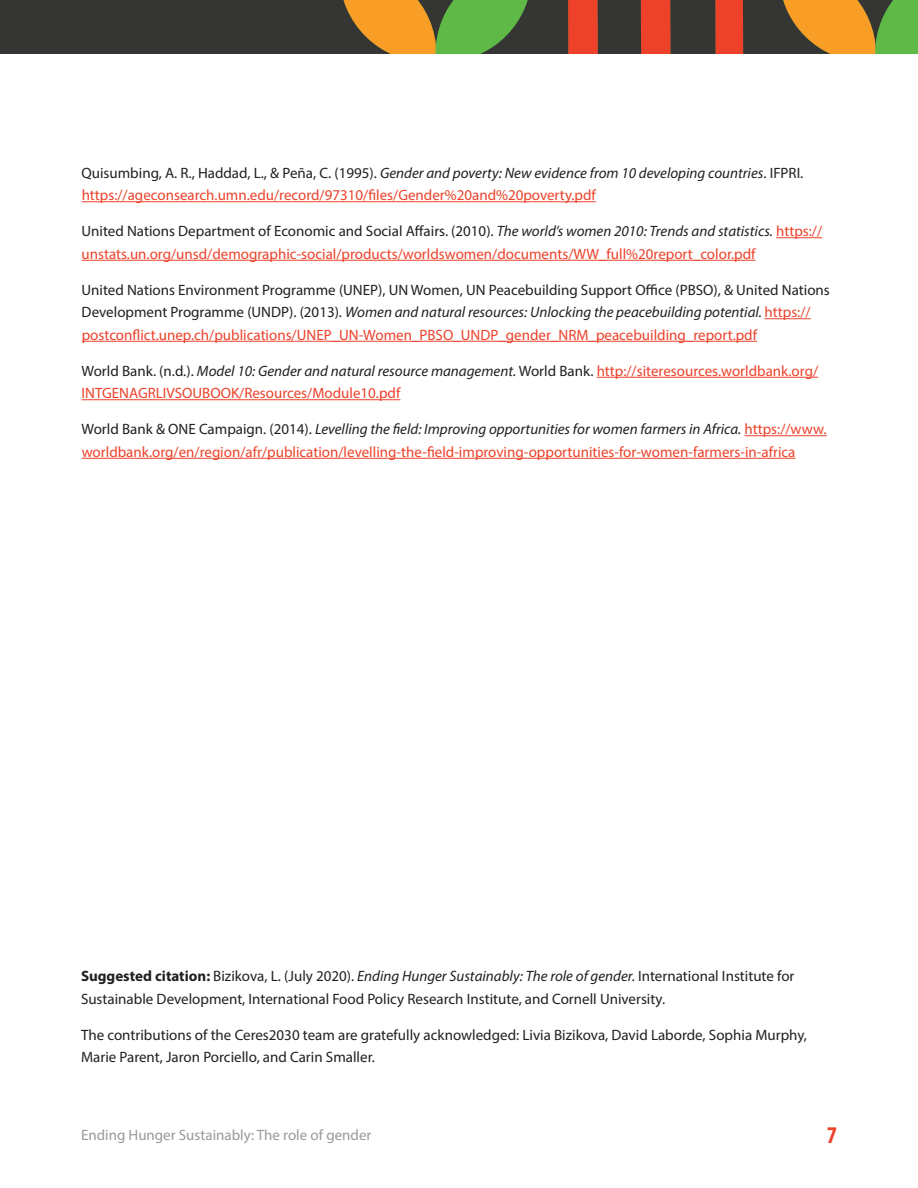
<style>
.page{position:relative;width:918px;height:1188px;background:#fff}
.page>*{position:absolute;margin:0;border:0;box-sizing:border-box;transform-origin:0 0}
.t1{font:700 condensed 24px "Myriad Pro";color:#ed412a}
.Body{font:15px/22.5px "Myriad Pro";color:#ed412a}
.Body-2{font:15px/22.5px "Myriad Pro";color:#231f20}
.t2{font:15px "Myriad Pro";color:#999}
.s1{color:#231f20}
.s2{font-style:italic;color:#231f20}
.s3{font-style:italic}
.s4{color:#ed412a}
.s5{font-weight:700}
</style>
<div class="page">
<div style="left:0;top:0;width:918px;height:54px;background:#353634"></div>
<svg style="left:783px;top:0;width:135px;height:54px"></svg>
<svg style="left:343px;top:0;width:185px;height:54px"></svg>
<svg style="left:568px;top:0;width:176px;height:54px"></svg>
<hr style="left:82px;top:201px;width:514px;height:1px;background:#ed412a">
<hr style="left:776px;top:237px;width:46px;height:1px;background:#ed412a">
<hr style="left:82px;top:260px;width:674px;height:1px;background:#ed412a">
<hr style="left:765px;top:318px;width:46px;height:1px;background:#ed412a">
<hr style="left:82px;top:341px;width:675px;height:1px;background:#ed412a">
<hr style="left:597px;top:377px;width:221px;height:1px;background:#ed412a">
<hr style="left:82px;top:399px;width:318px;height:1px;background:#ed412a">
<hr style="left:745px;top:435px;width:82px;height:1px;background:#ed412a">
<hr style="left:82px;top:458px;width:714px;height:1px;background:#ed412a">
<p class="Body" style="left:81px;top:161px;width:723px"><span class="s1">Quisumbing, A. R., Haddad, L., &amp; Peña, C. (1995).</span> <span class="s2">Gender and poverty: New evidence from 10 developing countries</span><span class="s1">. IFPRI. </span>https://ageconsearch.umn.edu/record/97310/files/Gender%20and%20poverty.pdf</p>
<p class="Body" style="left:81px;top:220px;width:742px"><span class="s1">United Nations Department of Economic and Social Affairs. (2010).</span> <span class="s2">The world’s women 2010: Trends and statistics.</span> https:// unstats.un.org/unsd/demographic-social/products/worldswomen/documents/WW_full%20report_color.pdf</p>
<p class="Body-2" style="left:81px;top:278px;width:750px">United Nations Environment Programme (UNEP), UN Women, UN Peacebuilding Support Office (PBSO), &amp; United Nations<br>Development Programme (UNDP). (2013). <span class="s3">Women and natural resources: Unlocking the peacebuilding potential.</span> <span class="s4">https:// postconflict.unep.ch/publications/UNEP_UN-Women_PBSO_UNDP_gender_NRM_peacebuilding_report.pdf</span></p>
<p class="Body" style="left:82px;top:359px;width:738px"><span class="s1">World Bank. (n.d.).</span> <span class="s2">Model 10: Gender and natural resource management.</span> <span class="s1">World Bank.</span> http://siteresources.worldbank.org/<br>INTGENAGRLIVSOUBOOK/Resources/Module10.pdf</p>
<p class="Body" style="left:82px;top:418px;width:747px"><span class="s1">World Bank &amp; ONE Campaign. (2014).</span> <span class="s2">Levelling the field: Improving opportunities for women farmers in Africa.</span> https://www. worldbank.org/en/region/afr/publication/levelling-the-field-improving-opportunities-for-women-farmers-in-africa</p>
<p class="Body-2" style="left:81px;top:964px;width:715px"><span class="s5">Suggested citation:</span> Bizikova, L. (July 2020). <span class="s3">Ending Hunger Sustainably: The role of gender.</span> International Institute for<br>Sustainable Development, International Food Policy Research Institute, and Cornell University.</p>
<p class="Body-2" style="left:81px;top:1023px;width:728px">The contributions of the Ceres2030 team are gratefully acknowledged: Livia Bizikova, David Laborde, Sophia Murphy,<br>Marie Parent, Jaron Porciello, and Carin Smaller.</p>
<p class="t2" style="left:81px;top:1125px;width:292px">Ending Hunger Sustainably: The role of gender</p>
<h1 class="t1" style="left:827px;top:1120px;width:12px">7</h1>
</div>
